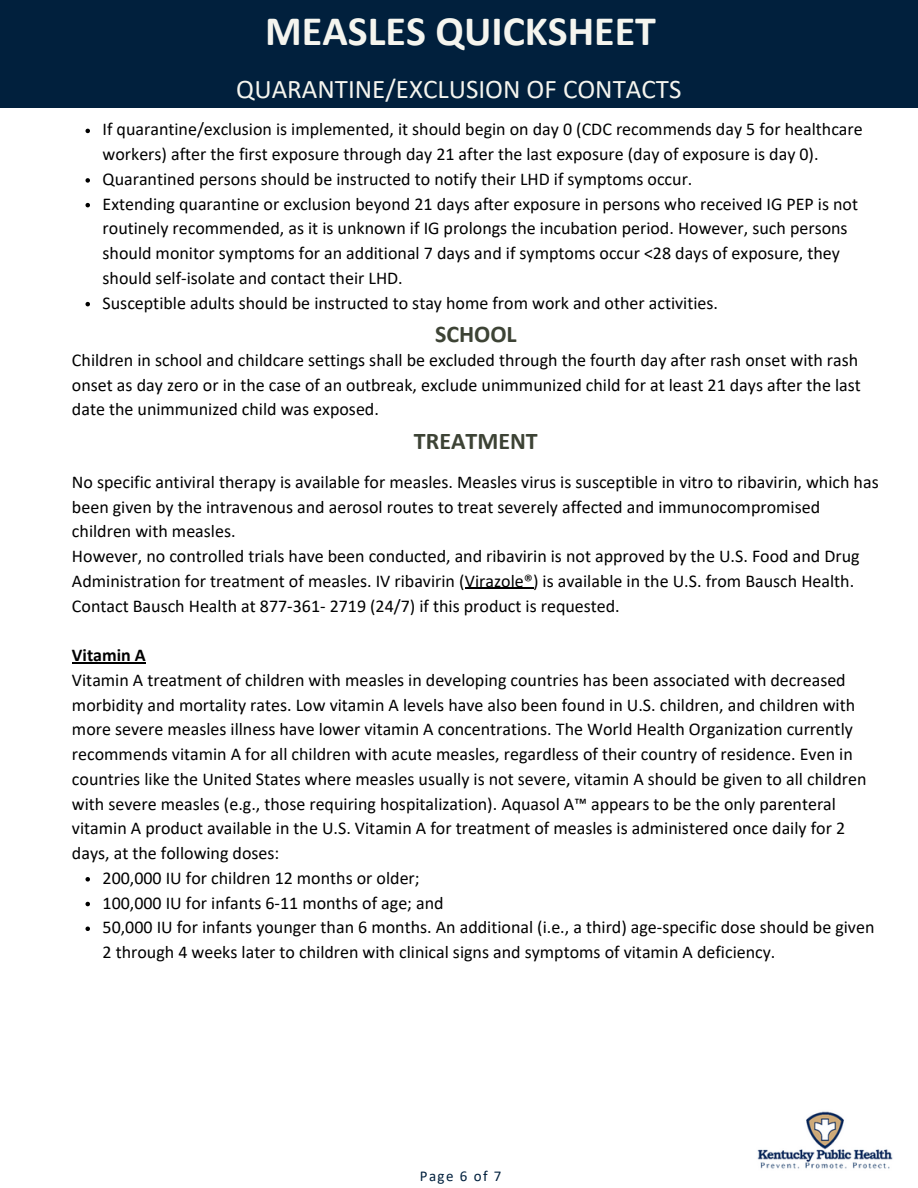
<style>
.page{position:relative;width:918px;height:1188px;background:#fff}
.page>*{position:absolute;margin:0;border:0;box-sizing:border-box;transform-origin:0 0}
.t1{font:700 42px "Calibri";color:#f5f5ef}
.t2{font:27px "Calibri";color:#f5f5ef}
.t3{font:700 24px "Calibri";color:#3d4335}
.t4{font:18px/24.8px "Calibri";color:#000}
.t5{font:700 18px "Calibri";color:#000}
.t6{font:15px "Calibri";letter-spacing:.095em;color:#01203d}
</style>
<div class="page">
<div style="left:0;top:0;width:918px;height:108px;background:#01203d"></div>
<svg style="left:85px;top:129px;width:5px;height:4px"></svg>
<svg style="left:85px;top:178px;width:5px;height:5px"></svg>
<svg style="left:85px;top:203px;width:5px;height:4px"></svg>
<svg style="left:85px;top:302px;width:5px;height:4px"></svg>
<hr style="left:465px;top:588px;width:68px;height:1px;background:#000">
<hr style="left:72px;top:662px;width:74px;height:1px;background:#000">
<svg style="left:85px;top:877px;width:5px;height:5px"></svg>
<svg style="left:85px;top:902px;width:5px;height:4px"></svg>
<svg style="left:85px;top:927px;width:5px;height:4px"></svg>
<img style="left:806px;top:1111px;width:38px;height:28px">
<img style="left:757px;top:1139px;width:136px;height:30px">
<h1 class="t1" style="left:265px;top:14px;width:392px">MEASLES QUICKSHEET</h1>
<h2 class="t2" style="left:236px;top:78px;width:447px">QUARANTINE/EXCLUSION OF CONTACTS</h2>
<p class="t4" style="left:103px;top:119px;width:762px">If quarantine/exclusion is implemented, it should begin on day 0 (CDC recommends day 5 for healthcare workers) after the first exposure through day 21 after the last exposure (day of exposure is day 0).<br>Quarantined persons should be instructed to notify their LHD if symptoms occur.<br>Extending quarantine or exclusion beyond 21 days after exposure in persons who received IG PEP is not routinely recommended, as it is unknown if IG prolongs the incubation period. However, such persons should monitor symptoms for an additional 7 days and if symptoms occur &lt;28 days of exposure, they should self-isolate and contact their LHD.<br>Susceptible adults should be instructed to stay home from work and other activities.</p>
<h3 class="t3" style="left:435px;top:324px;width:83px">SCHOOL</h3>
<p class="t4" style="left:72px;top:349px;width:790px">Children in school and childcare settings shall be excluded through the fourth day after rash onset with rash onset as day zero or in the case of an outbreak, exclude unimmunized child for at least 21 days after the last date the unimmunized child was exposed.</p>
<h3 class="t3" style="left:414px;top:431px;width:125px">TREATMENT</h3>
<p class="t4" style="left:72px;top:471px;width:808px">No specific antiviral therapy is available for measles. Measles virus is susceptible in vitro to ribavirin, which has been given by the intravenous and aerosol routes to treat severely affected and immunocompromised children with measles.<br>However, no controlled trials have been conducted, and ribavirin is not approved by the U.S. Food and Drug Administration for treatment of measles. IV ribavirin (Virazole®) is available in the U.S. from Bausch Health.<br>Contact Bausch Health at 877-361- 2719 (24/7) if this product is requested.</p>
<p class="t5" style="left:72px;top:648px;width:75px">Vitamin A</p>
<p class="t4" style="left:72px;top:669px;width:775px">Vitamin A treatment of children with measles in developing countries has been associated with decreased</p>
<p class="t4" style="left:72px;top:694px;width:785px">morbidity and mortality rates. Low vitamin A levels have also been found in U.S. children, and children with</p>
<p class="t4" style="left:72px;top:718px;width:782px">more severe measles illness have lower vitamin A concentrations. The World Health Organization currently</p>
<p class="t4" style="left:72px;top:743px;width:782px">recommends vitamin A for all children with acute measles, regardless of their country of residence. Even in</p>
<p class="t4" style="left:72px;top:768px;width:796px">countries like the United States where measles usually is not severe, vitamin A should be given to all children</p>
<p class="t4" style="left:72px;top:793px;width:766px">with severe measles (e.g., those requiring hospitalization). Aquasol A™ appears to be the only parenteral</p>
<p class="t4" style="left:72px;top:817px;width:775px">vitamin A product available in the U.S. Vitamin A for treatment of measles is administered once daily for 2</p>
<p class="t4" style="left:72px;top:842px;width:209px">days, at the following doses:</p>
<p class="t4" style="left:103px;top:867px;width:319px">200,000 IU for children 12 months or older;</p>
<p class="t4" style="left:103px;top:892px;width:343px">100,000 IU for infants 6-11 months of age; and</p>
<p class="t4" style="left:103px;top:916px;width:773px">50,000 IU for infants younger than 6 months. An additional (i.e., a third) age-specific dose should be given</p>
<p class="t4" style="left:103px;top:941px;width:674px">2 through 4 weeks later to children with clinical signs and symptoms of vitamin A deficiency.</p>
<p class="t6" style="left:420px;top:1170px;width:83px">Page 6 of 7</p>
</div>
